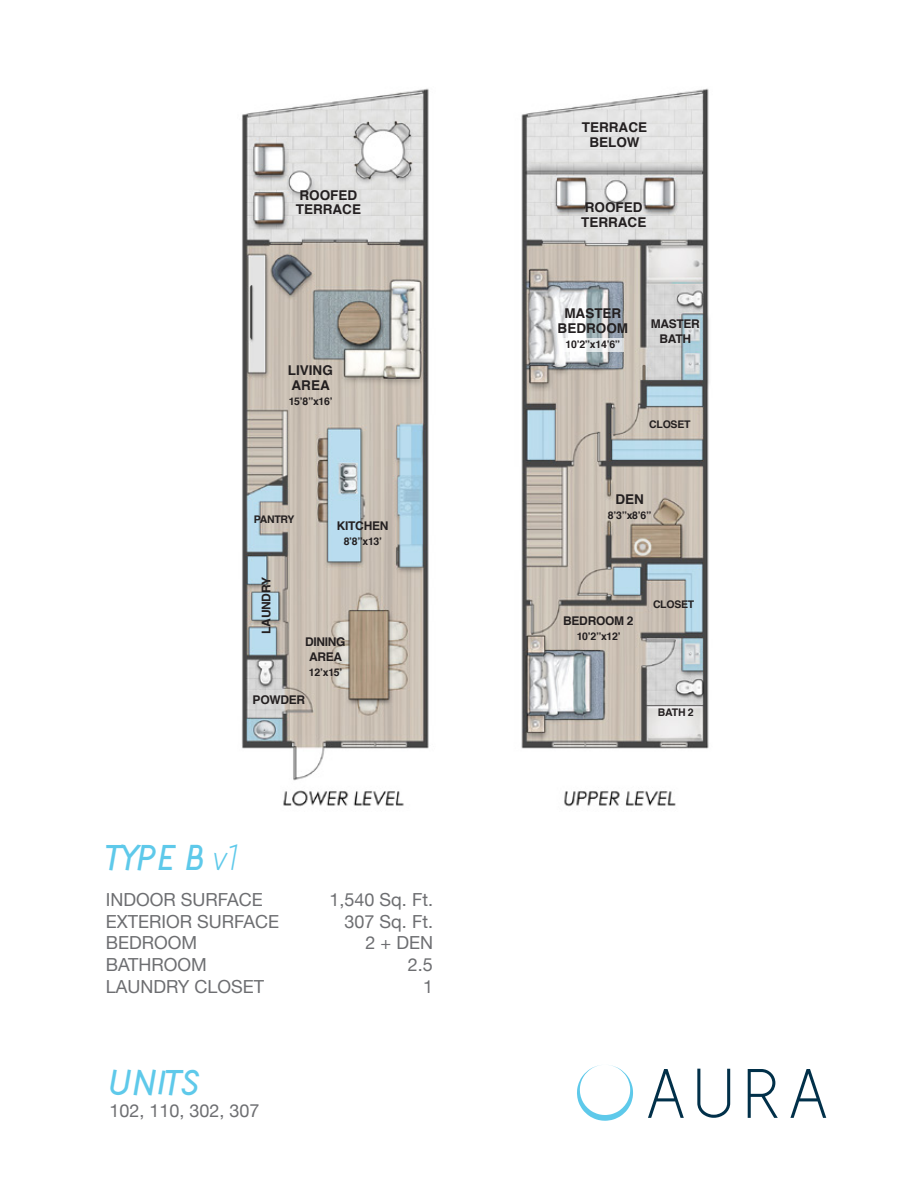
<style>
.page{position:relative;width:918px;height:1188px;background:#fff}
.page>*{position:absolute;margin:0;border:0;box-sizing:border-box;transform-origin:0 0}
.t1{font:italic 700 45px "Acid";color:#5ec9ea}
.t2{font:18px "Helvetica Neue";color:#6d6e71}
.t3{font:700 13.5px/15px "Helvetica";color:#231f20}
.t4{font:700 12px/15px "Helvetica";letter-spacing:-.025em;color:#231f20;text-align:center}
.t5{font:700 10.5px "Helvetica";letter-spacing:-.025em;color:#231f20}
.s1{font-weight:400}
</style>
<div class="page">
<img style="left:241px;top:88px;width:468px;height:719px">
<svg style="left:562px;top:338px;width:62px;height:14px"></svg>
<svg style="left:648px;top:1069px;width:36px;height:49px"></svg>
<svg style="left:697px;top:1069px;width:33px;height:49px"></svg>
<svg style="left:748px;top:1069px;width:30px;height:49px"></svg>
<svg style="left:790px;top:1069px;width:36px;height:49px"></svg>
<svg style="left:577px;top:1065px;width:56px;height:56px"></svg>
<p class="t3" style="left:296px;top:187px;width:67px">ROOFED<br>TERRACE</p>
<p class="t3" style="left:288px;top:363px;width:47px">LIVING<br>AREA</p>
<p class="t5" style="left:289px;top:393px;width:46px">15’8”x16’</p>
<p class="t5" style="left:254px;top:511px;width:42px">PANTRY</p>
<p class="t4" style="left:337px;top:519px;width:53px">KITCHEN</p>
<p class="t5" style="left:344px;top:533px;width:40px">8’8”x13’</p>
<p class="t4" style="left:259px;top:634px;width:58px;rotate:-90deg">LAUNDRY</p>
<p class="t4" style="left:305px;top:635px;width:42px">DINING<br>AREA</p>
<p class="t5" style="left:309px;top:664px;width:35px">12’x15’</p>
<p class="t4" style="left:253px;top:693px;width:54px">POWDER</p>
<h1 class="t1" style="left:107px;top:841px;width:134px">TYPE B <span class="s1">v1</span></h1>
<p class="t2" style="left:106px;top:887px;width:159px">INDOOR SURFACE</p>
<p class="t2" style="left:330px;top:887px;width:105px">1,540 Sq. Ft.</p>
<p class="t2" style="left:106px;top:908px;width:175px">EXTERIOR SURFACE</p>
<p class="t2" style="left:345px;top:908px;width:90px">307 Sq. Ft.</p>
<p class="t2" style="left:106px;top:930px;width:93px">BEDROOM</p>
<p class="t2" style="left:366px;top:930px;width:69px">2 + DEN</p>
<p class="t2" style="left:106px;top:952px;width:103px">BATHROOM</p>
<p class="t2" style="left:408px;top:952px;width:27px">2.5</p>
<p class="t2" style="left:106px;top:973px;width:160px">LAUNDRY CLOSET</p>
<p class="t2" style="left:423px;top:973px;width:12px">1</p>
<h1 class="t1" style="left:109px;top:1067px;width:93px">UNITS</h1>
<p class="t2" style="left:110px;top:1098px;width:152px">102, 110, 302, 307</p>
<p class="t3" style="left:582px;top:120px;width:67px;text-align:center">TERRACE<br>BELOW</p>
<p class="t3" style="left:581px;top:200px;width:67px">ROOFED<br>TERRACE</p>
<p class="t3" style="left:558px;top:306px;width:72px;text-align:center">MASTER<br>BEDROOM</p>
<p class="t5" style="left:566px;top:336px;width:56px">10’2”x14’6”</p>
<p class="t4" style="left:651px;top:316px;width:51px">MASTER<br>BATH</p>
<p class="t5" style="left:649px;top:415px;width:43px">CLOSET</p>
<p class="t3" style="left:615px;top:492px;width:30px">DEN</p>
<p class="t5" style="left:608px;top:507px;width:45px">8’3”x8’6”</p>
<p class="t4" style="left:563px;top:614px;width:72px">BEDROOM 2</p>
<p class="t5" style="left:577px;top:628px;width:46px">10’2”x12’</p>
<p class="t5" style="left:653px;top:595px;width:43px">CLOSET</p>
<p class="t5" style="left:658px;top:703px;width:37px">BATH 2</p>
</div>
